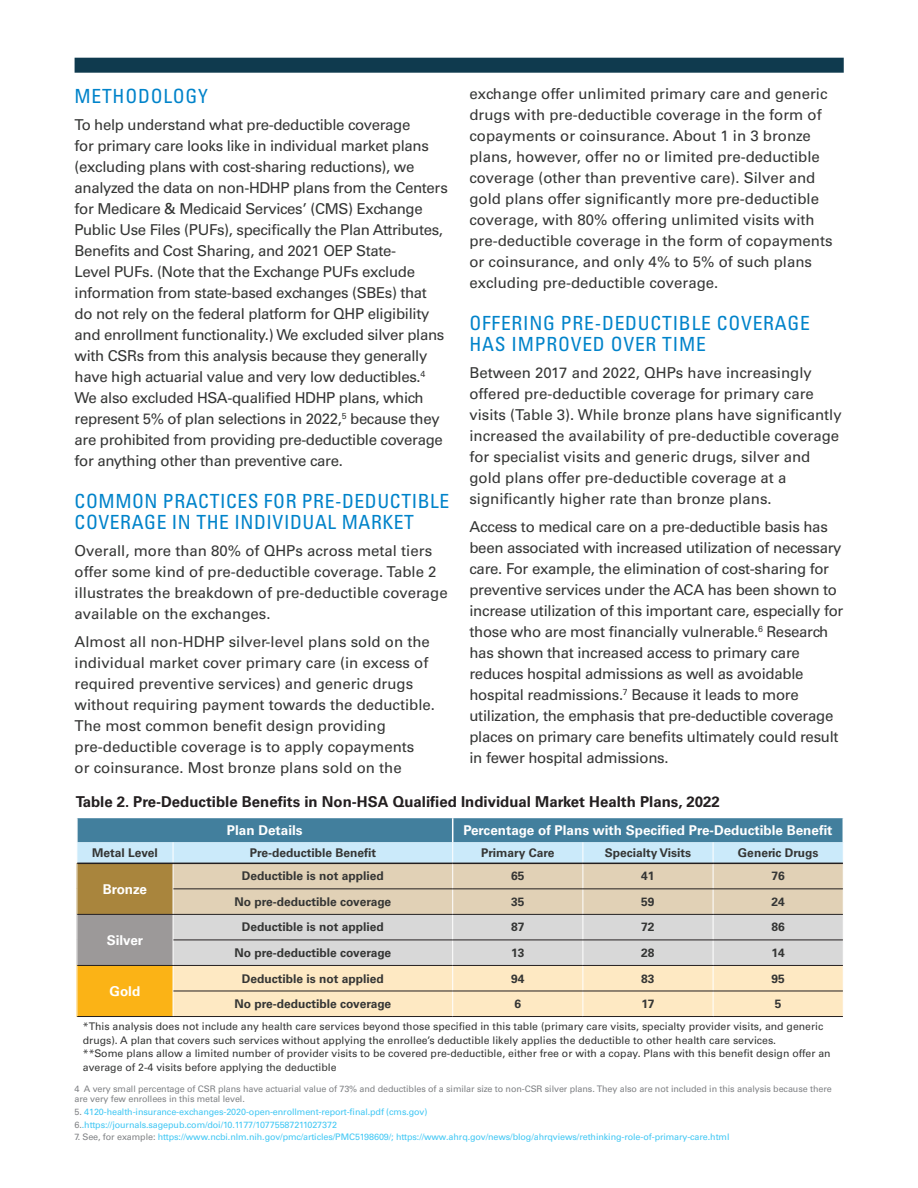
<style>
.page{position:relative;width:918px;height:1188px;background:#fff}
.page>*{position:absolute;margin:0;border:0;box-sizing:border-box;transform-origin:0 0}
.Head_1{font:condensed 19.5px/21px "Univers LT Pro";letter-spacing:.035em;color:#0083ca}
.Body_Copy{font:15px/21px "Univers LT Pro 55 Roman";letter-spacing:-.02em;color:#353635}
.Body_Copy-2{font:15px/21px "Univers LT Pro 55 Roman";color:#353635}
.Body_Copy-3{font:700 15px "Univers LT Pro 65";color:#231f20}
.Body_Copy-4{font:700 13.5px "Univers LT Pro 65";color:#fff}
.Body_Copy-5{font:700 12px "Univers LT Pro 65";color:#353635}
.Body_Copy-6{font:10.5px/13.5px "Univers LT Pro 55 Roman";color:#353635}
.Footnotes___Disclaim{font:9px "Univers LT Pro 55 Roman";letter-spacing:-.01em;color:#40c7f4}
.Footnotes___Disclaim-2{font:9px/10.5px "Univers LT Pro 55 Roman";letter-spacing:-.01em;color:#808285}
.s1{color:#808285}
</style>
<div class="page">
<div style="left:75px;top:58px;width:769px;height:15px;background:#0f3a4e"></div>
<svg style="left:76px;top:818px;width:767px;height:199px;background:#cac9b9"></svg>
<hr style="left:173px;top:888px;width:280px;height:1px;background:#231f20">
<hr style="left:453px;top:888px;width:130px;height:1px;background:#231f20">
<hr style="left:583px;top:888px;width:130px;height:1px;background:#231f20">
<hr style="left:713px;top:888px;width:130px;height:1px;background:#231f20">
<hr style="left:77px;top:914px;width:96px;height:1px;background:#231f20">
<hr style="left:173px;top:914px;width:280px;height:1px;background:#231f20">
<hr style="left:453px;top:914px;width:130px;height:1px;background:#231f20">
<hr style="left:583px;top:914px;width:130px;height:1px;background:#231f20">
<hr style="left:713px;top:914px;width:130px;height:1px;background:#231f20">
<hr style="left:173px;top:940px;width:280px;height:1px;background:#231f20">
<hr style="left:453px;top:940px;width:130px;height:1px;background:#231f20">
<hr style="left:583px;top:940px;width:130px;height:1px;background:#231f20">
<hr style="left:713px;top:940px;width:130px;height:1px;background:#231f20">
<hr style="left:77px;top:965px;width:96px;height:1px;background:#231f20">
<hr style="left:173px;top:965px;width:280px;height:1px;background:#231f20">
<hr style="left:453px;top:965px;width:130px;height:1px;background:#231f20">
<hr style="left:583px;top:965px;width:130px;height:1px;background:#231f20">
<hr style="left:713px;top:965px;width:130px;height:1px;background:#231f20">
<hr style="left:173px;top:991px;width:280px;height:1px;background:#231f20">
<hr style="left:453px;top:991px;width:130px;height:1px;background:#231f20">
<hr style="left:583px;top:991px;width:130px;height:1px;background:#231f20">
<hr style="left:713px;top:991px;width:130px;height:1px;background:#231f20">
<hr style="left:77px;top:1016px;width:96px;height:1px;background:#231f20">
<hr style="left:173px;top:1016px;width:280px;height:1px;background:#231f20">
<hr style="left:453px;top:1016px;width:130px;height:1px;background:#231f20">
<hr style="left:583px;top:1016px;width:130px;height:1px;background:#231f20">
<hr style="left:713px;top:1016px;width:130px;height:1px;background:#231f20">
<hr style="left:77px;top:863px;width:96px;height:1px;background:#231f20">
<hr style="left:173px;top:863px;width:280px;height:1px;background:#231f20">
<hr style="left:453px;top:863px;width:130px;height:1px;background:#231f20">
<hr style="left:583px;top:863px;width:130px;height:1px;background:#231f20">
<hr style="left:713px;top:863px;width:130px;height:1px;background:#231f20">
<p class="Head_1" style="left:75px;top:85px;width:135px">METHODOLOGY</p>
<p class="Body_Copy" style="left:75px;top:114px;width:375px">To help understand what pre-deductible coverage<br>for primary care looks like in individual market plans (excluding plans with cost-sharing reductions), we analyzed the data on non-HDHP plans from the Centers for Medicare &amp; Medicaid Services’ (CMS) Exchange Public Use Files (PUFs), specifically the Plan Attributes, Benefits and Cost Sharing, and 2021 OEP State-<br>Level PUFs. (Note that the Exchange PUFs exclude information from state-based exchanges (SBEs) that do not rely on the federal platform for QHP eligibility and enrollment functionality.) We excluded silver plans with CSRs from this analysis because they generally have high actuarial value and very low deductibles.<sup>4<br></sup>We also excluded HSA-qualified HDHP plans, which represent 5% of plan selections in 2022,<sup>5</sup> because they are prohibited from providing pre-deductible coverage for anything other than preventive care.</p>
<p class="Head_1" style="left:75px;top:490px;width:376px">COMMON PRACTICES FOR PRE-DEDUCTIBLE<br>COVERAGE IN THE INDIVIDUAL MARKET</p>
<p class="Body_Copy-2" style="left:75px;top:540px;width:375px">Overall, more than 80% of QHPs across metal tiers offer some kind of pre-deductible coverage. Table 2 illustrates the breakdown of pre-deductible coverage available on the exchanges.</p>
<p class="Body_Copy-2" style="left:75px;top:631px;width:362px">Almost all non-HDHP silver-level plans sold on the individual market cover primary care (in excess of required preventive services) and generic drugs without requiring payment towards the deductible.<br>The most common benefit design providing pre-deductible coverage is to apply copayments<br>or coinsurance. Most bronze plans sold on the</p>
<p class="Body_Copy-2" style="left:469px;top:83px;width:365px">exchange offer unlimited primary care and generic drugs with pre-deductible coverage in the form of copayments or coinsurance. About 1 in 3 bronze plans, however, offer no or limited pre-deductible coverage (other than preventive care). Silver and gold plans offer significantly more pre-deductible coverage, with 80% offering unlimited visits with pre-deductible coverage in the form of copayments or coinsurance, and only 4% to 5% of such plans excluding pre-deductible coverage.</p>
<p class="Head_1" style="left:469px;top:312px;width:342px">OFFERING PRE-DEDUCTIBLE COVERAGE<br>HAS IMPROVED OVER TIME</p>
<p class="Body_Copy-2" style="left:469px;top:362px;width:374px">Between 2017 and 2022, QHPs have increasingly offered pre-deductible coverage for primary care visits (Table 3). While bronze plans have significantly increased the availability of pre-deductible coverage for specialist visits and generic drugs, silver and gold plans offer pre-deductible coverage at a significantly higher rate than bronze plans.</p>
<p class="Body_Copy" style="left:469px;top:516px;width:375px">Access to medical care on a pre-deductible basis has been associated with increased utilization of necessary care. For example, the elimination of cost-sharing for preventive services under the ACA has been shown to increase utilization of this important care, especially for those who are most financially vulnerable.<sup>6</sup> Research has shown that increased access to primary care reduces hospital admissions as well as avoidable hospital readmissions.<sup>7</sup> Because it leads to more utilization, the emphasis that pre-deductible coverage places on primary care benefits ultimately could result in fewer hospital admissions.</p>
<p class="Body_Copy-3" style="left:76px;top:791px;width:645px">Table 2. Pre-Deductible Benefits in Non-HSA Qualified Individual Market Health Plans, 2022</p>
<p class="Body_Copy-4" style="left:227px;top:821px;width:77px">Plan Details</p>
<p class="Body_Copy-4" style="left:463px;top:821px;width:371px">Percentage of Plans with Specified Pre-Deductible Benefit</p>
<p class="Body_Copy-5" style="left:92px;top:844px;width:67px">Metal Level</p>
<p class="Body_Copy-5" style="left:250px;top:844px;width:128px">Pre-deductible Benefit</p>
<p class="Body_Copy-5" style="left:481px;top:844px;width:75px">Primary Care</p>
<p class="Body_Copy-5" style="left:605px;top:844px;width:88px">Specialty Visits</p>
<p class="Body_Copy-5" style="left:738px;top:844px;width:82px">Generic Drugs</p>
<p class="Body_Copy-4" style="left:103px;top:879px;width:46px">Bronze</p>
<p class="Body_Copy-5" style="left:242px;top:868px;width:144px">Deductible is not applied</p>
<p class="Body_Copy-5" style="left:511px;top:868px;width:15px">65</p>
<p class="Body_Copy-5" style="left:641px;top:868px;width:15px">41</p>
<p class="Body_Copy-5" style="left:772px;top:868px;width:15px">76</p>
<p class="Body_Copy-5" style="left:235px;top:893px;width:158px">No pre-deductible coverage</p>
<p class="Body_Copy-5" style="left:511px;top:893px;width:15px">35</p>
<p class="Body_Copy-5" style="left:641px;top:893px;width:15px">59</p>
<p class="Body_Copy-5" style="left:772px;top:893px;width:15px">24</p>
<p class="Body_Copy-4" style="left:107px;top:931px;width:38px">Silver</p>
<p class="Body_Copy-5" style="left:242px;top:919px;width:144px">Deductible is not applied</p>
<p class="Body_Copy-5" style="left:511px;top:919px;width:15px">87</p>
<p class="Body_Copy-5" style="left:641px;top:919px;width:15px">72</p>
<p class="Body_Copy-5" style="left:772px;top:919px;width:15px">86</p>
<p class="Body_Copy-5" style="left:235px;top:944px;width:158px">No pre-deductible coverage</p>
<p class="Body_Copy-5" style="left:511px;top:944px;width:15px">13</p>
<p class="Body_Copy-5" style="left:641px;top:944px;width:15px">28</p>
<p class="Body_Copy-5" style="left:772px;top:944px;width:15px">14</p>
<p class="Body_Copy-5" style="left:242px;top:970px;width:144px">Deductible is not applied</p>
<p class="Body_Copy-5" style="left:511px;top:970px;width:15px">94</p>
<p class="Body_Copy-5" style="left:641px;top:970px;width:15px">83</p>
<p class="Body_Copy-5" style="left:772px;top:970px;width:15px">95</p>
<p class="Body_Copy-5" style="left:235px;top:995px;width:158px">No pre-deductible coverage</p>
<p class="Body_Copy-5" style="left:514px;top:995px;width:8px">6</p>
<p class="Body_Copy-5" style="left:642px;top:995px;width:14px">17</p>
<p class="Body_Copy-5" style="left:775px;top:995px;width:8px">5</p>
<p class="Body_Copy-6" style="left:83px;top:1019px;width:742px">*This analysis does not include any health care services beyond those specified in this table (primary care visits, specialty provider visits, and generic drugs). A plan that covers such services without applying the enrollee’s deductible likely applies the deductible to other health care services.</p>
<p class="Body_Copy-6" style="left:83px;top:1046px;width:749px">**Some plans allow a limited number of provider visits to be covered pre-deductible, either free or with a copay. Plans with this benefit design offer an average of 2-4 visits before applying the deductible</p>
<p class="Footnotes___Disclaim-2" style="left:75px;top:1083px;width:759px">4 A very small percentage of CSR plans have actuarial value of 73% and deductibles of a similar size to non-CSR silver plans. They also are not included in this analysis because there are very few enrollees in this metal level.</p>
<p class="Footnotes___Disclaim" style="left:75px;top:1106px;width:354px"><span class="s1">5.</span> 4120-health-insurance-exchanges-2020-open-enrollment-report-final.pdf (cms.gov)</p>
<p class="Footnotes___Disclaim" style="left:75px;top:1118px;width:264px"><span class="s1">6.</span>.https://journals.sagepub.com/doi/10.1177/10775587211027372</p>
<p class="Footnotes___Disclaim" style="left:75px;top:1131px;width:656px"><span class="s1">7. See, for example:</span> https://www.ncbi.nlm.nih.gov/pmc/articles/PMC5198609/; https://www.ahrq.gov/news/blog/ahrqviews/rethinking-role-of-primary-care.html</p>
<p class="Body_Copy-4" style="left:110px;top:982px;width:32px">Gold</p>
</div>
